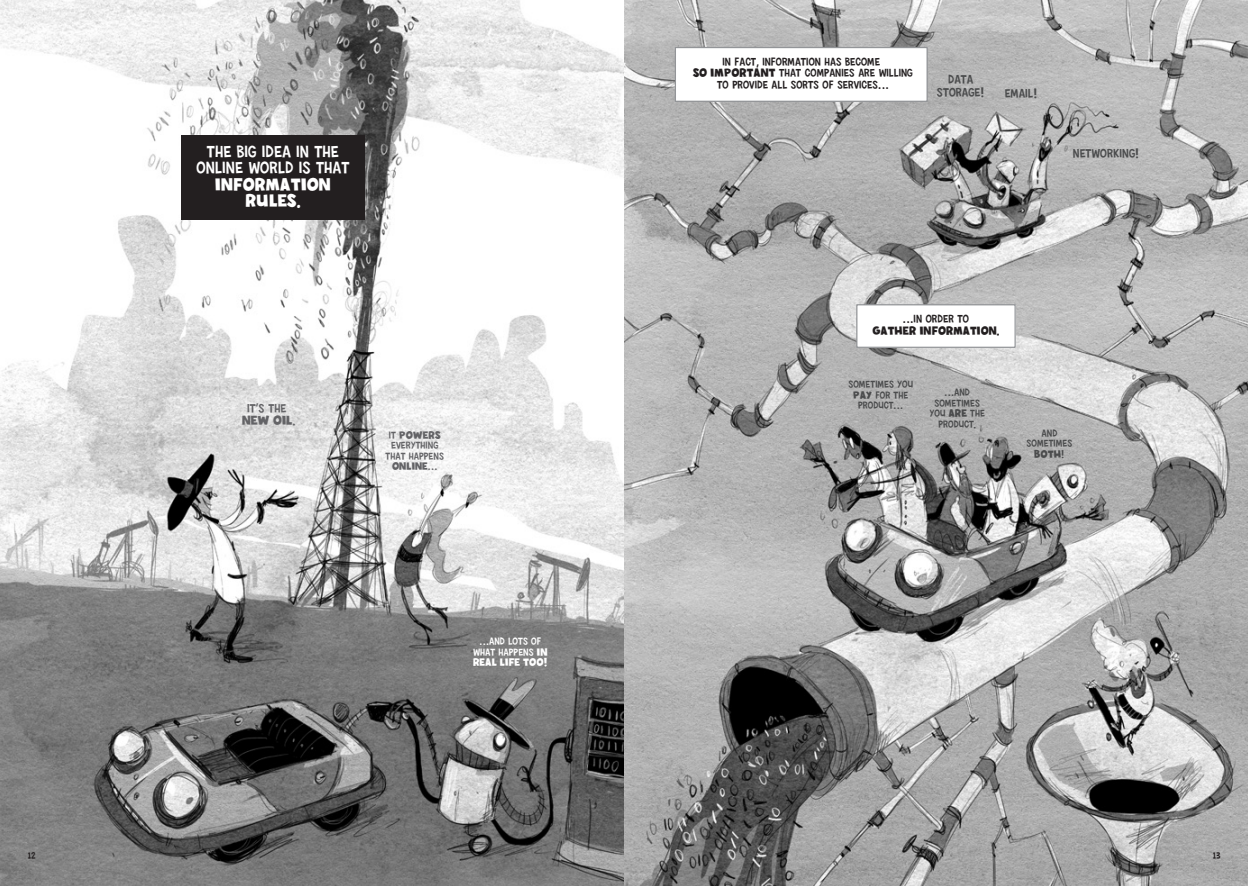
<style>
.page{position:relative;width:1248px;height:886px;background:#fff}
.page>*{position:absolute;margin:0;border:0;box-sizing:border-box;transform-origin:0 0}
.narrator-big{font:500 18.75px/16.2px "Calculus";color:#fff;text-align:center}
.speech-bigger{font:500 13.75px/12.5px "Calculus";color:#4b4c4d;text-align:center}
.speech-bigger-2{font:500 13.75px/12.5px "Calculus";color:#636366;text-align:center}
.narrator{font:500 12.5px/11.2px "Calculus";color:#231f20;text-align:center}
.narrator-2{font:700 12.5px/11.2px "Calculus";color:#231f20;text-align:center}
.speech{font:500 11.25px/10.6px "Calculus";color:#4b4c4d;text-align:center}
.speech-2{font:500 11.25px/10.6px "Calculus";color:#636366;text-align:center}
.speech-3{font:500 11.25px/10.6px "Calculus";color:#fff;text-align:center}
.t1{font:500 10px "Calculus";color:#231f20}
.s1{font-weight:700}
.s2{font-weight:500}
</style>
<div class="page">
<img style="left:0;top:0;width:1247px;height:886px">
<div style="left:181px;top:135px;width:183px;height:85px;background:#231f20"></div>
<div style="left:675px;top:48px;width:252px;height:53px;background:#fff"></div>
<div style="left:674px;top:47px;width:253px;height:55px;border:1px solid #939598"></div>
<div style="left:856px;top:305px;width:159px;height:42px;background:#fff"></div>
<div style="left:856px;top:304px;width:159px;height:44px;border:1px solid #939598"></div>
<p class="narrator-big" style="left:196px;top:143px;width:154px">THE BIG IDEA IN THE<br>ONLINE WORLD IS THAT<br><span class="s1">INFORMATION<br>RULES.</span></p>
<p class="speech-bigger-2" style="left:242px;top:401px;width:54px">IT’S THE<br><span class="s1">NEW OIL</span>.</p>
<p class="speech-2" style="left:385px;top:429px;width:60px">IT <span class="s1">POWERS<br></span>EVERYTHING<br>THAT HAPPENS<br><span class="s1">ONLINE</span>…</p>
<p class="speech-3" style="left:473px;top:635px;width:76px">…AND LOTS OF<br>WHAT HAPPENS <span class="s1">IN<br>REAL LIFE TOO!</span></p>
<p class="narrator" style="left:693px;top:56px;width:221px">IN FACT, INFORMATION HAS BECOME<br><span class="s1">SO IMPORTANT</span> THAT COMPANIES ARE WILLING<br>TO PROVIDE ALL SORTS OF SERVICES…</p>
<p class="speech-bigger" style="left:936px;top:73px;width:49px">DATA<br>STORAGE!</p>
<p class="speech-bigger" style="left:1004px;top:86px;width:34px">EMAIL!</p>
<p class="speech-bigger" style="left:1072px;top:146px;width:68px">NETWORKING!</p>
<p class="narrator-2" style="left:872px;top:314px;width:128px"><span class="s2">…IN ORDER TO<br></span>GATHER INFORMATION.</p>
<p class="speech" style="left:848px;top:378px;width:66px">SOMETIMES YOU<br><span class="s1">PAY</span> FOR THE<br>PRODUCT…</p>
<p class="speech" style="left:929px;top:386px;width:57px">…AND<br>SOMETIMES<br>YOU <span class="s1">ARE</span> THE<br>PRODUCT.</p>
<p class="speech" style="left:1026px;top:427px;width:47px">AND<br>SOMETIMES<br><span class="s1">BOTH</span>!</p>
<p class="t1" style="left:27px;top:849px;width:10px">12</p>
<p class="t1" style="left:1212px;top:849px;width:10px">13</p>
</div>
